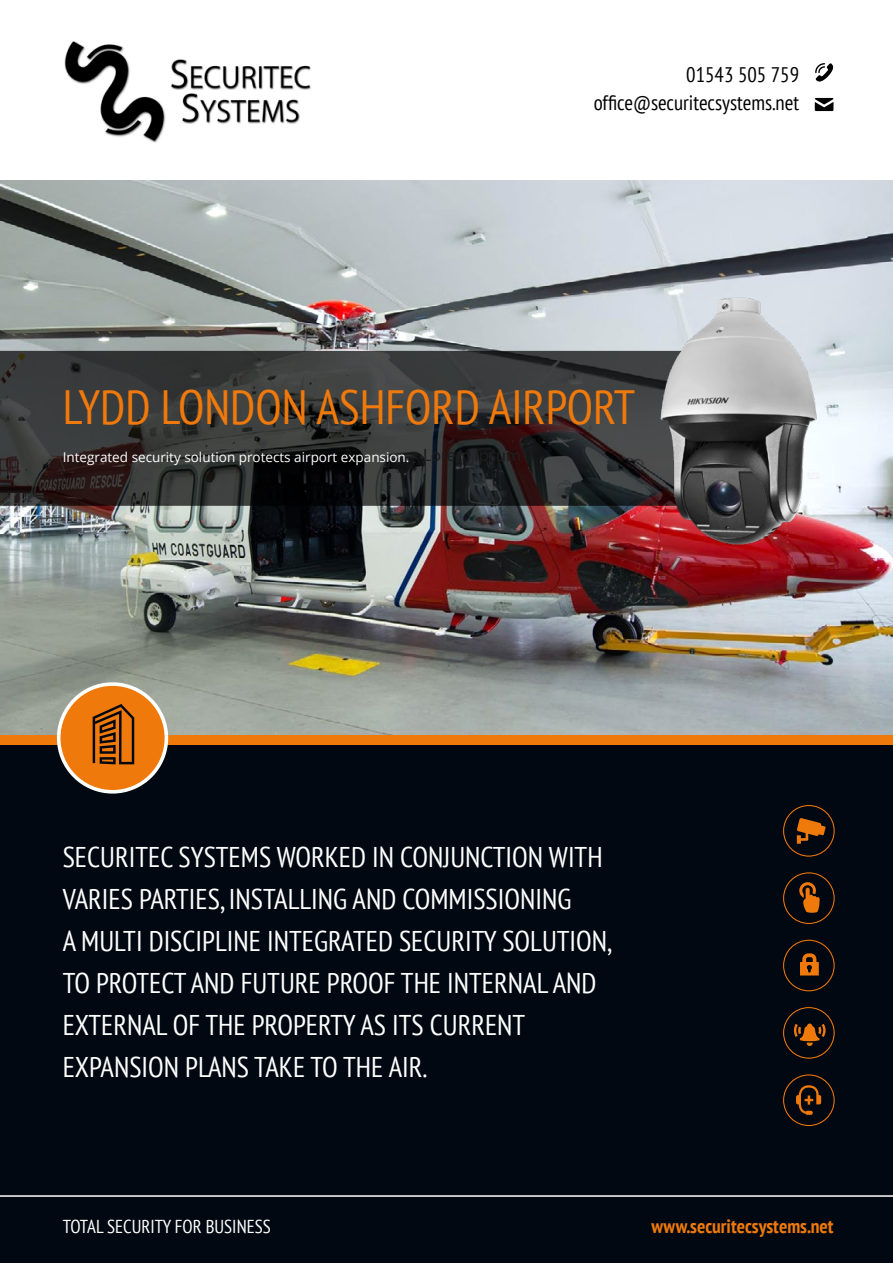
<style>
.page{position:relative;width:893px;height:1263px;background:#fff}
.page>*{position:absolute;margin:0;border:0;box-sizing:border-box;transform-origin:0 0}
.t1{font:condensed 48px "PT Sans";color:#ef790b}
.t2{font:condensed 28.5px/42px "PT Sans";color:#fff}
.t3{font:condensed 21px/27.8px "PT Sans";color:#010101;text-align:right}
.t4{font:700 condensed 19.5px "PT Sans";color:#ef790b}
.t5{font:condensed 18.75px "PT Sans";color:#fff}
.t6{font:13.5px "Open Sans";color:#fff}
</style>
<div class="page">
<img style="left:1px;top:180px;width:892px;height:555px">
<div style="left:0;top:743px;width:893px;height:520px;background:#020811"></div>
<svg style="left:0;top:351px;width:588px;height:155px;background:#313131"></svg>
<svg style="left:815px;top:98px;width:18px;height:13px"></svg>
<svg style="left:815px;top:63px;width:18px;height:19px"></svg>
<div style="left:783px;top:1007px;width:52px;height:52px;border:1px solid #ef790b;border-radius:50%"></div>
<svg style="left:794px;top:1023px;width:32px;height:23px"></svg>
<div style="left:783px;top:872px;width:52px;height:52px;border:1px solid #ef790b;border-radius:50%"></div>
<svg style="left:799px;top:882px;width:21px;height:31px"></svg>
<div style="left:783px;top:940px;width:52px;height:51px;border:1px solid #ef790b;border-radius:50%"></div>
<svg style="left:800px;top:953px;width:19px;height:22px"></svg>
<div style="left:783px;top:805px;width:52px;height:52px;border:1px solid #ef790b;border-radius:50%"></div>
<svg style="left:797px;top:818px;width:29px;height:26px"></svg>
<div style="left:783px;top:1074px;width:52px;height:52px;border:1px solid #ef790b;border-radius:50%"></div>
<svg style="left:796px;top:1085px;width:25px;height:30px"></svg>
<img style="left:64px;top:41px;width:247px;height:102px">
<div style="left:0;top:735px;width:893px;height:9px;background:#ef790b"></div>
<div style="left:59px;top:684px;width:107px;height:108px;background:#ef790b;border-radius:50%"></div>
<div style="left:57px;top:682px;width:111px;height:111px;border:4px solid #fff;border-radius:50%"></div>
<svg style="left:93px;top:704px;width:41px;height:60px"></svg>
<hr style="left:0;top:1195px;width:893px;height:2px;background:#fff">
<img style="left:588px;top:266px;width:296px;height:296px">
<p class="t3" style="left:594px;top:61px;width:207px">01543 505 759 office@securitecsystems.net</p>
<h1 class="t1" style="left:63px;top:376px;width:574px">LYDD LONDON ASHFORD AIRPORT</h1>
<p class="t6" style="left:63px;top:448px;width:348px">Integrated security solution protects airport expansion.</p>
<p class="t2" style="left:63px;top:835px;width:551px">SECURITEC SYSTEMS WORKED IN CONJUNCTION WITH VARIES PARTIES, INSTALLING AND COMMISSIONING<br>A MULTI DISCIPLINE INTEGRATED SECURITY SOLUTION, TO PROTECT AND FUTURE PROOF THE INTERNAL AND EXTERNAL OF THE PROPERTY AS ITS CURRENT EXPANSION PLANS TAKE TO THE AIR.</p>
<p class="t5" style="left:63px;top:1214px;width:209px">TOTAL SECURITY FOR BUSINESS</p>
<p class="t4" style="left:651px;top:1213px;width:184px">www.securitecsystems.net</p>
</div>
